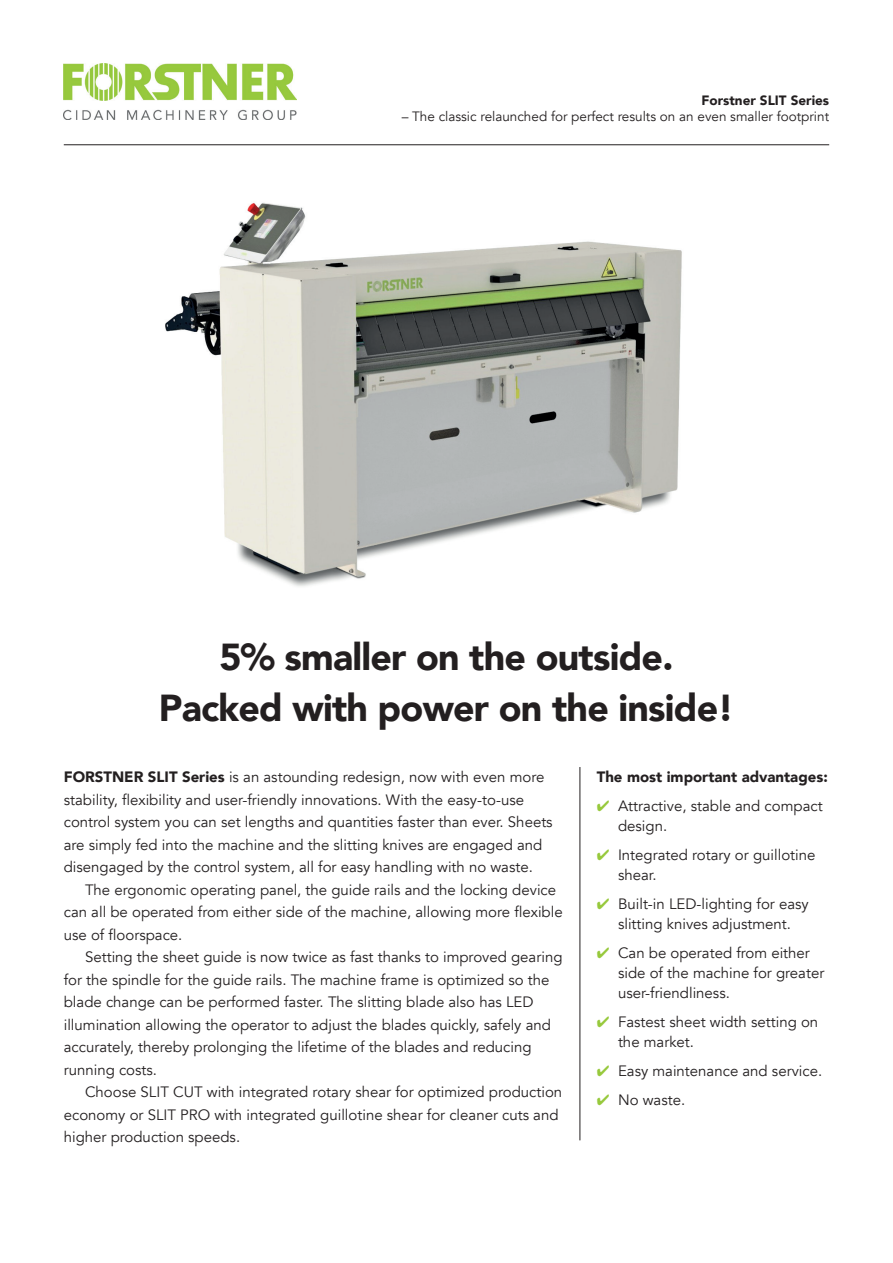
<style>
.page{position:relative;width:893px;height:1263px;background:#fff}
.page>*{position:absolute;margin:0;border:0;box-sizing:border-box;transform-origin:0 0}
.t1{font:900 37.5px/51px "Avenir";letter-spacing:-.02em;color:#231f20;text-align:center}
.t2{font:15px/22.5px "Avenir";color:#231f20}
.t3{font:900 15px "Avenir";color:#231f20}
.t4{font:13.5px "Avenir";color:#231f20}
.t5{font:900 13.5px "Avenir";color:#231f20}
.s1{font-weight:900}
.s2{color:#97c93c}
</style>
<div class="page">
<img style="left:64px;top:64px;width:232px;height:56px">
<hr style="left:580px;top:767px;width:1px;height:373px;background:#231f20">
<hr style="left:64px;top:144px;width:765px;height:1px;background:#231f20">
<img style="left:165px;top:202px;width:517px;height:385px">
<p class="t5" style="left:701px;top:89px;width:129px">Forstner SLIT Series</p>
<p class="t4" style="left:402px;top:108px;width:429px">– The classic relaunched for perfect results on an even smaller footprint</p>
<h1 class="t1" style="left:159px;top:630px;width:577px">5% smaller on the outside.<br>Packed with power on the inside!</h1>
<p class="t2" style="left:64px;top:766px;width:490px"><span class="s1">FORSTNER SLIT Series</span> is an astounding redesign, now with even more stability, flexibility and user-friendly innovations. With the easy-to-use control system you can set lengths and quantities faster than ever. Sheets are simply fed into the machine and the slitting knives are engaged and disengaged by the control system, all for easy handling with no waste.</p>
<p class="t2" style="left:64px;top:878px;width:500px;text-indent:21px">The ergonomic operating panel, the guide rails and the locking device can all be operated from either side of the machine, allowing more flexible use of floorspace.</p>
<p class="t2" style="left:64px;top:946px;width:500px;text-indent:21px">Setting the sheet guide is now twice as fast thanks to improved gearing for the spindle for the guide rails. The machine frame is optimized so the blade change can be performed faster. The slitting blade also has LED illumination allowing the operator to adjust the blades quickly, safely and accurately, thereby prolonging the lifetime of the blades and reducing running costs.</p>
<p class="t2" style="left:64px;top:1081px;width:500px;text-indent:21px">Choose SLIT CUT with integrated rotary shear for optimized production economy or SLIT PRO with integrated guillotine shear for cleaner cuts and higher production speeds.</p>
<p class="t3" style="left:597px;top:764px;width:233px">The most important advantages:</p>
<p class="t2" style="left:618px;top:796px;width:206px;line-height:20.2px;text-indent:-21px"><span class="s2">✔</span> Attractive, stable and compact design.</p>
<p class="t2" style="left:618px;top:845px;width:199px;line-height:20.2px;text-indent:-21px"><span class="s2">✔</span> Integrated rotary or guillotine shear.</p>
<p class="t2" style="left:597px;top:894px;width:214px;line-height:20.2px;text-align:center"><span class="s2">✔</span> Built-in LED-lighting for easy slitting knives adjustment.</p>
<p class="t2" style="left:618px;top:943px;width:208px;line-height:20.2px;text-indent:-21px"><span class="s2">✔</span> Can be operated from either side of the machine for greater user-friendliness.</p>
<p class="t2" style="left:618px;top:1012px;width:202px;line-height:20.2px;text-indent:-21px"><span class="s2">✔</span> Fastest sheet width setting on the market.</p>
<p class="t2" style="left:597px;top:1060px;width:227px"><span class="s2">✔</span> Easy maintenance and service.</p>
<p class="t2" style="left:597px;top:1089px;width:90px"><span class="s2">✔</span> No waste.</p>
</div>
